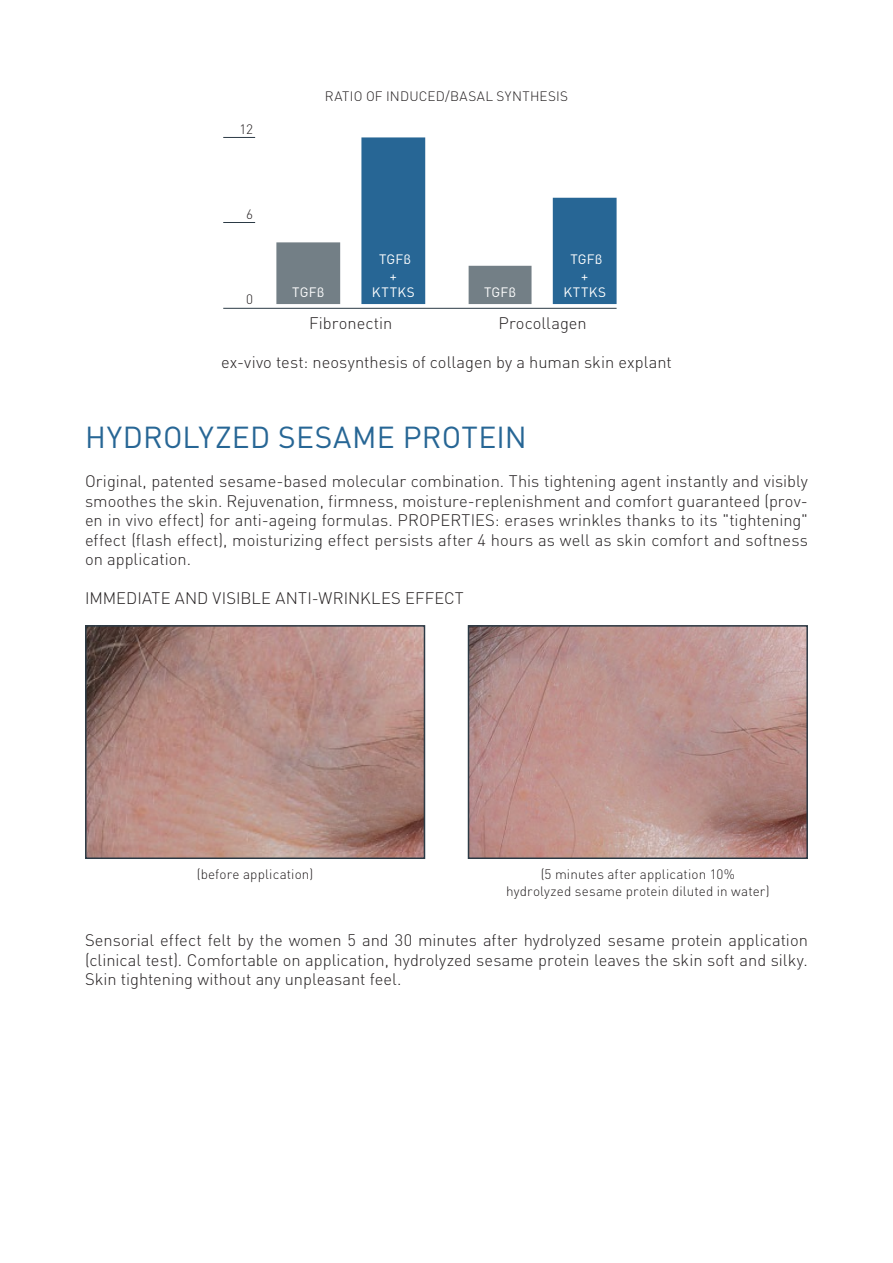
<style>
.page{position:relative;width:893px;height:1263px;background:#fff}
.page>*{position:absolute;margin:0;border:0;box-sizing:border-box;transform-origin:0 0}
.t1{font:30px "DIN Pro";letter-spacing:.005em;color:#276695}
.t2{font:300 16.5px/19.5px "DIN Pro";color:#231f20;text-align:justify}
.t3{font:300 13.5px/16.5px "DIN Pro";letter-spacing:.01em;color:#231f20;text-align:center}
.t4{font:13.5px/16.2px "DIN Pro";letter-spacing:.015em;color:#fff;text-align:center}
</style>
<div class="page">
<div style="left:277px;top:243px;width:62px;height:60px;background:#737f86"></div>
<div style="left:276px;top:242px;width:64px;height:62px;border:2px solid #737f86"></div>
<div style="left:362px;top:138px;width:62px;height:165px;background:#276695"></div>
<div style="left:361px;top:137px;width:64px;height:167px;border:2px solid #276695"></div>
<div style="left:469px;top:266px;width:62px;height:37px;background:#737f86"></div>
<div style="left:469px;top:266px;width:62px;height:38px;border:2px solid #737f86"></div>
<div style="left:554px;top:198px;width:62px;height:105px;background:#276695"></div>
<div style="left:553px;top:198px;width:64px;height:106px;border:2px solid #276695"></div>
<hr style="left:223px;top:137px;width:32px;height:1px;background:#2b3a45">
<hr style="left:223px;top:222px;width:32px;height:1px;background:#2b3a45">
<hr style="left:223px;top:308px;width:394px;height:1px;background:#2b3a45">
<img style="left:88px;top:628px;width:334px;height:228px">
<div style="left:85px;top:625px;width:340px;height:234px;border:2px solid #2b3a45"></div>
<img style="left:471px;top:628px;width:334px;height:228px">
<div style="left:468px;top:625px;width:340px;height:234px;border:2px solid #2b3a45"></div>
<p class="t3" style="left:240px;top:119px;width:15px">12</p>
<p class="t3" style="left:246px;top:205px;width:8px">6</p>
<p class="t3" style="left:246px;top:290px;width:8px">0</p>
<p class="t3" style="left:325px;top:87px;width:245px">RATIO OF INDUCED/BASAL SYNTHESIS</p>
<p class="t4" style="left:292px;top:282px;width:34px">TGFβ</p>
<p class="t4" style="left:372px;top:250px;width:44px">TGFβ<br>+<br>KTTKS</p>
<p class="t2" style="left:309px;top:312px;width:85px">Fibronectin</p>
<p class="t4" style="left:563px;top:250px;width:44px">TGFβ<br>+<br>KTTKS</p>
<p class="t2" style="left:498px;top:312px;width:90px">Procollagen</p>
<p class="t4" style="left:484px;top:282px;width:34px">TGFβ</p>
<p class="t2" style="left:221px;top:351px;width:452px">ex-vivo test: neosynthesis of collagen by a human skin explant</p>
<h1 class="t1" style="left:85px;top:414px;width:443px">HYDROLYZED SESAME PROTEIN</h1>
<p class="t2" style="left:85px;top:470px;width:724px">Original, patented sesame-based molecular combination. This tightening agent instantly and visibly smoothes the skin. Rejuvenation, firmness, moisture-replenishment and comfort guaranteed (prov&shy;en in vivo effect) for anti-ageing formulas. PROPERTIES: erases wrinkles thanks to its "tightening" effect (flash effect), moisturizing effect persists after 4 hours as well as skin comfort and softness on application.</p>
<p class="t2" style="left:85px;top:587px;width:380px">IMMEDIATE AND VISIBLE ANTI-WRINKLES EFFECT</p>
<p class="t3" style="left:197px;top:865px;width:118px">(before application)</p>
<p class="t3" style="left:506px;top:865px;width:265px">(5 minutes after application 10%<br>hydrolyzed sesame protein diluted in water)</p>
<p class="t2" style="left:85px;top:929px;width:724px">Sensorial effect felt by the women 5 and 30 minutes after hydrolyzed sesame protein application (clinical test). Comfortable on application, hydrolyzed sesame protein leaves the skin soft and silky.<br>Skin tightening without any unpleasant feel.</p>
</div>
